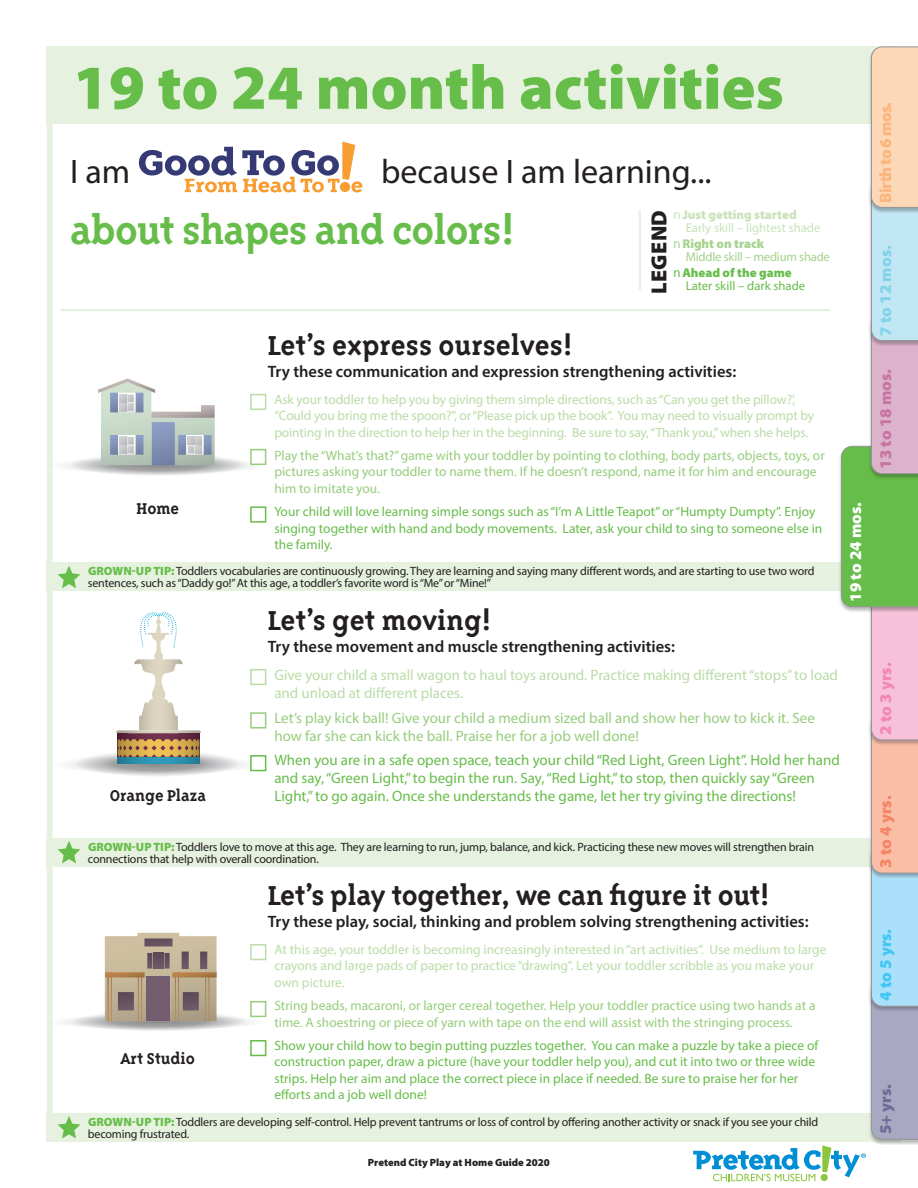
<style>
.page{position:relative;width:918px;height:1188px;background:#fff}
.page>*{position:absolute;margin:0;border:0;box-sizing:border-box;transform-origin:0 0}
.Worksheet_Title{font:900 63px "Myriad Pro";color:#67bd4a}
.Worksheet_Learning_T{font:45px "Triplex Serif Bold Lin";letter-spacing:-.02em;color:#67bd4a}
.Body_Copy{font:34.05px "Myriad Pro";color:#231f20}
.Worksheet_Header{font:31.5px "Triplex Serif Bold Lin";letter-spacing:-.01em;color:#231f20}
.Body_Copy-2{font:900 21.9px "Myriad Pro";letter-spacing:.02em;color:#231f20}
.Area_Main{font:18px "Triplex Serif Bold Lin";color:#231f20}
.Worksheet_Deck{font:600 16.5px "Myriad Pro";color:#231f20}
.Tab_Title{font:900 16.5px "Myriad Pro";letter-spacing:-.04em;color:#fab67d}
.Tab_Title-2{font:900 16.5px "Myriad Pro";color:#fff}
.Tab_Title-3{font:900 16.5px "Myriad Pro";color:#c675a2}
.Tab_Title-4{font:900 16.5px "Myriad Pro";color:#82d3e9}
.Tab_Title-5{font:900 16.5px "Myriad Pro";color:#40c7f4}
.Tab_Title-6{font:900 16.5px "Myriad Pro";color:#f48465}
.Tab_Title-7{font:900 16.5px "Myriad Pro";color:#f287b6}
.Tab_Title-8{font:900 16.5px "Myriad Pro";color:#6e6c97}
.NEXT_Shade_100{font:15px/18px "Myriad Pro";color:#67bd4a}
.NEXT_Shade_70{font:15px/18px "Myriad Pro";color:#96cd7c}
.NEXT_Shade_45{font:15px/18px "Myriad Pro";color:#badca7}
.NEXT_Shade_100-2{font:13.5px/16.5px "Myriad Pro";color:#67bd4a}
.NEXT_Shade_45-2{font:13.5px/16.5px "Myriad Pro";letter-spacing:-.01em;color:#badca7}
.NEXT_Shade_70-2{font:13.5px/16.5px "Myriad Pro";color:#96cd7c}
.Body_Copy-3{font:12.75px/12.8px "Myriad Pro";color:#c9e3ba}
.Body_Copy-4{font:12.75px/12.8px "Myriad Pro";letter-spacing:-.02em;color:#a5d38d}
.Body_Copy-5{font:12.75px/12.8px "Myriad Pro";color:#67bd4a}
.Grown-Up_Tip_Body{font:12px/12px "Myriad Pro";letter-spacing:-.015em;color:#231f20}
.t1{font:900 10.5px "Myriad Pro";color:#231f20}
.s1{font-weight:900}
.s2{font-weight:900;color:#67bd4a}
</style>
<div class="page">
<svg style="left:48px;top:378px;width:219px;height:98px"></svg>
<svg style="left:118px;top:733px;width:82px;height:6px"></svg>
<svg style="left:68px;top:739px;width:191px;height:37px"></svg>
<svg style="left:116px;top:612px;width:85px;height:121px"></svg>
<svg style="left:48px;top:933px;width:219px;height:98px"></svg>
<div style="left:47px;top:1113px;width:854px;height:28px;background:#e6f2df"></div>
<div style="left:47px;top:563px;width:854px;height:28px;background:#e6f2df"></div>
<div style="left:47px;top:838px;width:854px;height:28px;background:#e6f2df"></div>
<hr style="left:61px;top:309px;width:769px;height:2px;background:#e6f2df">
<div style="left:47px;top:47px;width:854px;height:77px;background:#e6f2df"></div>
<hr style="left:639px;top:210px;width:2px;height:80px;background:#e6f2df">
<div style="left:250px;top:394px;width:16px;height:16px;background:#fff;border:2px solid #badca7"></div>
<div style="left:250px;top:449px;width:16px;height:16px;background:#fff;border:2px solid #96cd7c"></div>
<div style="left:250px;top:506px;width:16px;height:17px;background:#fff;border:2px solid #67bd4a"></div>
<div style="left:250px;top:669px;width:16px;height:16px;background:#fff;border:2px solid #badca7"></div>
<div style="left:250px;top:712px;width:16px;height:17px;background:#fff;border:2px solid #96cd7c"></div>
<div style="left:250px;top:755px;width:16px;height:16px;background:#fff;border:2px solid #67bd4a"></div>
<div style="left:250px;top:944px;width:16px;height:16px;background:#fff;border:2px solid #badca7"></div>
<div style="left:250px;top:1001px;width:16px;height:16px;background:#fff;border:2px solid #96cd7c"></div>
<div style="left:250px;top:1040px;width:16px;height:16px;background:#fff;border:2px solid #67bd4a"></div>
<svg style="left:139px;top:142px;width:223px;height:51px"></svg>
<div style="left:340px;top:182px;width:10px;height:10px;background:#f89d31;border-radius:50%"></div>
<svg style="left:58px;top:566px;width:22px;height:22px"></svg>
<svg style="left:58px;top:841px;width:22px;height:22px"></svg>
<svg style="left:58px;top:1116px;width:22px;height:23px"></svg>
<svg style="left:693px;top:47px;width:225px;height:1134px"></svg>
<p class="Worksheet_Title" style="left:73px;top:52px;width:713px">19 to 24 month activities</p>
<p class="Body_Copy" style="left:70px;top:151px;width:62px">I am</p>
<p class="Body_Copy" style="left:381px;top:151px;width:332px">because I am learning...</p>
<p class="Body_Copy-3" style="left:682px;top:208px;width:140px"><span class="s1">Just getting started<br></span>Early skill – lightest shade</p>
<p class="Body_Copy-4" style="left:682px;top:237px;width:149px"><span class="s1">Right on track<br></span>Middle skill – medium shade</p>
<p class="Body_Copy-5" style="left:682px;top:266px;width:124px"><span class="s1">Ahead of the game<br></span>Later skill – dark shade</p>
<p class="Body_Copy-2" style="left:647px;top:294px;width:86px;rotate:-90deg">LEGEND</p>
<p class="Worksheet_Learning_T" style="left:70px;top:205px;width:447px">about shapes and colors!</p>
<p class="Area_Main" style="left:137px;top:498px;width:44px">Home</p>
<p class="Worksheet_Header" style="left:268px;top:328px;width:307px">Let’s express ourselves!</p>
<p class="Worksheet_Deck" style="left:268px;top:361px;width:470px">Try these communication and expression strengthening activities:</p>
<p class="NEXT_Shade_45-2" style="left:274px;top:391px;width:541px">Ask your toddler to help you by giving them simple directions, such as “Can you get the pillow?’, “Could you bring me the spoon?”, or “Please pick up the book”. You may need to visually prompt by pointing in the direction to help her in the beginning. Be sure to say, “Thank you,” when she helps.</p>
<p class="NEXT_Shade_70-2" style="left:274px;top:447px;width:552px">Play the “What’s that?” game with your toddler by pointing to clothing, body parts, objects, toys, or pictures asking your toddler to name them. If he doesn’t respond, name it for him and encourage him to imitate you.</p>
<p class="NEXT_Shade_100-2" style="left:274px;top:503px;width:549px">Your child will love learning simple songs such as “I’m A Little Teapot” or “Humpty Dumpty”. Enjoy singing together with hand and body movements. Later, ask your child to sing to someone else in the family.</p>
<p class="Grown-Up_Tip_Body" style="left:88px;top:565px;width:728px"><span class="s2">GROWN-UP TIP:</span> Toddlers vocabularies are continuously growing. They are learning and saying many different words, and are starting to use two word sentences, such as “Daddy go!” At this age, a toddler’s favorite word is “Me” or “Mine!”</p>
<p class="Worksheet_Header" style="left:268px;top:603px;width:226px">Let’s get moving!</p>
<p class="Worksheet_Deck" style="left:268px;top:636px;width:409px">Try these movement and muscle strengthening activities:</p>
<p class="NEXT_Shade_45" style="left:274px;top:666px;width:565px">Give your child a small wagon to haul toys around. Practice making different “stops” to load and unload at different places.</p>
<p class="NEXT_Shade_70" style="left:274px;top:708px;width:542px">Let’s play kick ball! Give your child a medium sized ball and show her how to kick it. See how far she can kick the ball. Praise her for a job well done!</p>
<p class="NEXT_Shade_100" style="left:274px;top:751px;width:567px">When you are in a safe open space, teach your child “Red Light, Green Light”. Hold her hand and say, “Green Light,” to begin the run. Say, “Red Light,” to stop, then quickly say “Green</p>
<p class="Area_Main" style="left:110px;top:786px;width:98px">Orange Plaza</p>
<p class="NEXT_Shade_100" style="left:274px;top:787px;width:523px">Light,” to go again. Once she understands the game, let her try giving the directions!</p>
<p class="Grown-Up_Tip_Body" style="left:88px;top:840px;width:728px"><span class="s2">GROWN-UP TIP:</span> Toddlers love to move at this age. They are learning to run, jump, balance, and kick. Practicing these new moves will strengthen brain connections that help with overall coordination.</p>
<p class="Area_Main" style="left:121px;top:1049px;width:76px">Art Studio</p>
<p class="Worksheet_Header" style="left:268px;top:878px;width:504px">Let’s play together, we can figure it out!</p>
<p class="Worksheet_Deck" style="left:268px;top:911px;width:542px">Try these play, social, thinking and problem solving strengthening activities:</p>
<p class="NEXT_Shade_45-2" style="left:274px;top:941px;width:554px">At this age, your toddler is becoming increasingly interested in “art activities”. Use medium to large crayons and large pads of paper to practice “drawing”. Let your toddler scribble as you make your own picture.</p>
<p class="NEXT_Shade_70-2" style="left:274px;top:997px;width:543px">String beads, macaroni, or larger cereal together. Help your toddler practice using two hands at a time. A shoestring or piece of yarn with tape on the end will assist with the stringing process.</p>
<p class="NEXT_Shade_100-2" style="left:274px;top:1037px;width:546px">Show your child how to begin putting puzzles together. You can make a puzzle by take a piece of construction paper, draw a picture (have your toddler help you), and cut it into two or three wide strips. Help her aim and place the correct piece in place if needed. Be sure to praise her for her efforts and a job well done!</p>
<p class="Grown-Up_Tip_Body" style="left:88px;top:1115px;width:732px"><span class="s2">GROWN-UP TIP:</span> Toddlers are developing self-control. Help prevent tantrums or loss of control by offering another activity or snack if you see your child becoming frustrated.</p>
<p class="t1" style="left:368px;top:1156px;width:184px">Pretend City Play at Home Guide 2020</p>
<p class="Tab_Title-2" style="left:846px;top:602px;width:101px;rotate:-90deg">19 to 24 mos.</p>
<p class="Tab_Title" style="left:876px;top:203px;width:102px;rotate:-90deg">Birth to 6 mos.</p>
<p class="Tab_Title-4" style="left:876px;top:336px;width:92px;rotate:-90deg">7 to 12 mos.</p>
<p class="Tab_Title-3" style="left:876px;top:469px;width:101px;rotate:-90deg">13 to 18 mos.</p>
<p class="Tab_Title-7" style="left:876px;top:735px;width:74px;rotate:-90deg">2 to 3 yrs.</p>
<p class="Tab_Title-6" style="left:876px;top:868px;width:74px;rotate:-90deg">3 to 4 yrs.</p>
<p class="Tab_Title-5" style="left:876px;top:1001px;width:74px;rotate:-90deg">4 to 5 yrs.</p>
<p class="Tab_Title-8" style="left:876px;top:1134px;width:52px;rotate:-90deg">5+ yrs.</p>
</div>
